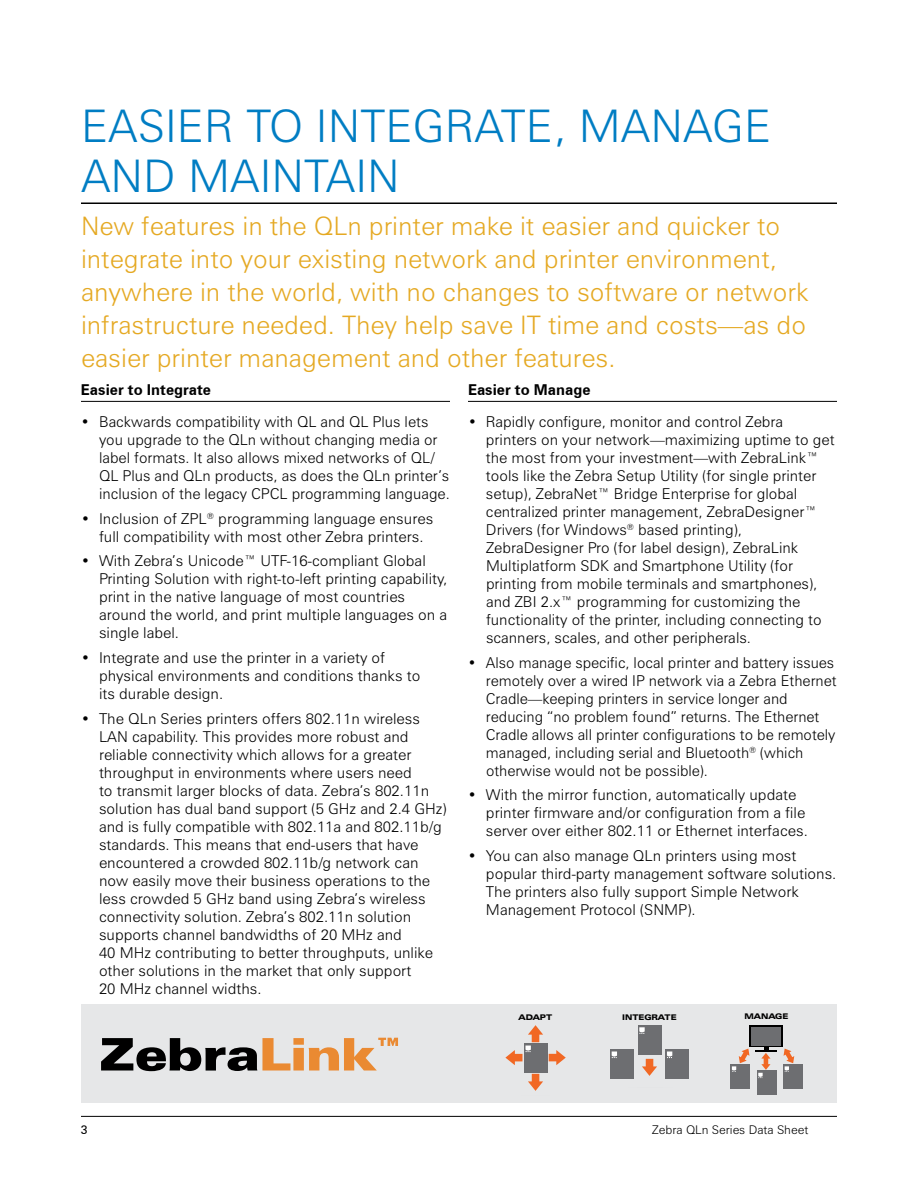
<style>
.page{position:relative;width:918px;height:1188px;background:#fff}
.page>*{position:absolute;margin:0;border:0;box-sizing:border-box;transform-origin:0 0}
.t1{font:300 45px "Zurich BT";color:#007dc3}
.t2{font:300 25.5px/33px "Zurich BT";color:#e5a923}
.t3{font:300 15px/18px "Zurich BT";color:#000}
.t4{font:700 15px "Zurich BT";color:#000}
.t5{font:300 12px "Zurich BT";color:#000}
.t6{font:12px "Zurich BT";color:#000}
.t7{font:900 expanded 7.8px "Zurich BT";color:#000}
</style>
<div class="page">
<hr style="left:81px;top:202px;width:756px;height:2px;background:#000">
<hr style="left:81px;top:401px;width:369px;height:1px;background:#000">
<hr style="left:81px;top:1116px;width:756px;height:1px;background:#000">
<div style="left:81px;top:1004px;width:756px;height:98px;background:#e6e7e8"></div>
<svg style="left:101px;top:1038px;width:297px;height:33px"></svg>
<hr style="left:468px;top:401px;width:369px;height:1px;background:#000">
<svg style="left:549px;top:1050px;width:17px;height:15px"></svg>
<div style="left:524px;top:1043px;width:24px;height:30px;background:#6d6e71"></div>
<svg style="left:505px;top:1025px;width:38px;height:40px"></svg>
<img style="left:528px;top:1073px;width:15px;height:18px">
<svg style="left:645px;top:1059px;width:9px;height:3px"></svg>
<div style="left:638px;top:1025px;width:24px;height:30px;background:#6d6e71"></div>
<svg style="left:639px;top:1027px;width:6px;height:7px"></svg>
<div style="left:610px;top:1049px;width:24px;height:30px;background:#6d6e71"></div>
<svg style="left:612px;top:1052px;width:5px;height:6px"></svg>
<div style="left:665px;top:1049px;width:24px;height:30px;background:#6d6e71"></div>
<svg style="left:667px;top:1052px;width:5px;height:6px"></svg>
<img style="left:642px;top:1062px;width:15px;height:14px">
<div style="left:757px;top:1071px;width:19px;height:24px;background:#6d6e71"></div>
<div style="left:731px;top:1064px;width:19px;height:25px;background:#6d6e71"></div>
<svg style="left:732px;top:1049px;width:17px;height:23px"></svg>
<div style="left:783px;top:1064px;width:20px;height:25px;background:#6d6e71"></div>
<svg style="left:784px;top:1049px;width:10px;height:23px"></svg>
<svg style="left:750px;top:1025px;width:33px;height:22px"></svg>
<div style="left:751px;top:1027px;width:30px;height:18px;background:#6d6e71"></div>
<svg style="left:756px;top:1046px;width:21px;height:32px"></svg>
<img style="left:730px;top:1080px;width:47px;height:15px">
<h1 class="t1" style="left:81px;top:99px;width:53px">Easier</h1>
<h1 class="t1" style="left:246px;top:99px;width:110px">to Integrate</h1>
<h1 class="t1" style="left:554px;top:99px;width:98px">, Manage</h1>
<h1 class="t1" style="left:81px;top:149px;width:32px">and</h1>
<h1 class="t1" style="left:188px;top:149px;width:67px">Maintain</h1>
<p class="t2" style="left:81px;top:210px;width:729px">New features in the QLn printer make it easier and quicker to integrate into your existing network and printer environment, anywhere in the world, with no changes to software or network infrastructure needed. They help save IT time and costs—as do easier printer management and other features.</p>
<p class="t4" style="left:81px;top:381px;width:132px">Easier to Integrate</p>
<p class="t3" style="left:99px;top:412px;width:352px;text-indent:-18px">• Backwards compatibility with QL and QL Plus lets you upgrade to the QLn without changing media or label formats. It also allows mixed networks of QL/ QL Plus and QLn products, as does the QLn printer’s inclusion of the legacy CPCL programming language.</p>
<p class="t3" style="left:81px;top:509px;width:354px;text-align:center">• Inclusion of ZPL<sup>®</sup> programming language ensures full compatibility with most other Zebra printers.</p>
<p class="t3" style="left:99px;top:552px;width:350px;text-indent:-18px">• With Zebra’s Unicode™ UTF-16-compliant Global Printing Solution with right-to-left printing capability, print in the native language of most countries around the world, and print multiple languages on a single label.</p>
<p class="t3" style="left:99px;top:649px;width:323px;text-indent:-18px">• Integrate and use the printer in a variety of physical environments and conditions thanks to its durable design.</p>
<p class="t3" style="left:99px;top:709px;width:349px;text-indent:-18px">• The QLn Series printers offers 802.11n wireless LAN capability. This provides more robust and reliable connectivity which allows for a greater throughput in environments where users need<br>to transmit larger blocks of data. Zebra’s 802.11n solution has dual band support (5 GHz and 2.4 GHz) and is fully compatible with 802.11a and 802.11b/g standards. This means that end-users that have encountered a crowded 802.11b/g network can now easily move their business operations to the less crowded 5 GHz band using Zebra’s wireless connectivity solution. Zebra’s 802.11n solution supports channel bandwidths of 20 MHz and<br>40 MHz contributing to better throughputs, unlike other solutions in the market that only support<br>20 MHz channel widths.</p>
<p class="t4" style="left:468px;top:381px;width:124px">Easier to Manage</p>
<p class="t3" style="left:486px;top:412px;width:350px;text-indent:-18px">• Rapidly configure, monitor and control Zebra printers on your network—maximizing uptime to get the most from your investment—with ZebraLink™ tools like the Zebra Setup Utility (for single printer setup), ZebraNet™ Bridge Enterprise for global centralized printer management, ZebraDesigner™ Drivers (for Windows<sup>®</sup> based printing), ZebraDesigner Pro (for label design), ZebraLink Multiplatform SDK and Smartphone Utility (for printing from mobile terminals and smartphones), and ZBI 2.x™ programming for customizing the functionality of the printer, including connecting to scanners, scales, and other peripherals.</p>
<p class="t3" style="left:486px;top:653px;width:352px;text-indent:-18px">• Also manage specific, local printer and battery issues remotely over a wired IP network via a Zebra Ethernet Cradle—keeping printers in service longer and reducing “no problem found” returns. The Ethernet Cradle allows all printer configurations to be remotely managed, including serial and Bluetooth<sup>®</sup> (which otherwise would not be possible).</p>
<p class="t3" style="left:486px;top:786px;width:323px;text-indent:-18px">• With the mirror function, automatically update printer firmware and/or configuration from a file server over either 802.11 or Ethernet interfaces.</p>
<p class="t3" style="left:486px;top:847px;width:352px;text-indent:-18px">• You can also manage QLn printers using most popular third-party management software solutions.<br>The printers also fully support Simple Network Management Protocol (SNMP).</p>
<p class="t7" style="left:633px;top:887px;width:35px">ADAPT</p>
<p class="t7" style="left:739px;top:885px;width:56px">INTEGRATE</p>
<p class="t7" style="left:519px;top:1013px;width:35px">ADAPT</p>
<p class="t7" style="left:622px;top:1012px;width:56px">INTEGRATE</p>
<p class="t7" style="left:745px;top:1012px;width:45px">MANAGE</p>
<p class="t6" style="left:81px;top:1122px;width:8px">3</p>
<p class="t5" style="left:652px;top:1122px;width:158px">Zebra QLn Series Data Sheet</p>
</div>
